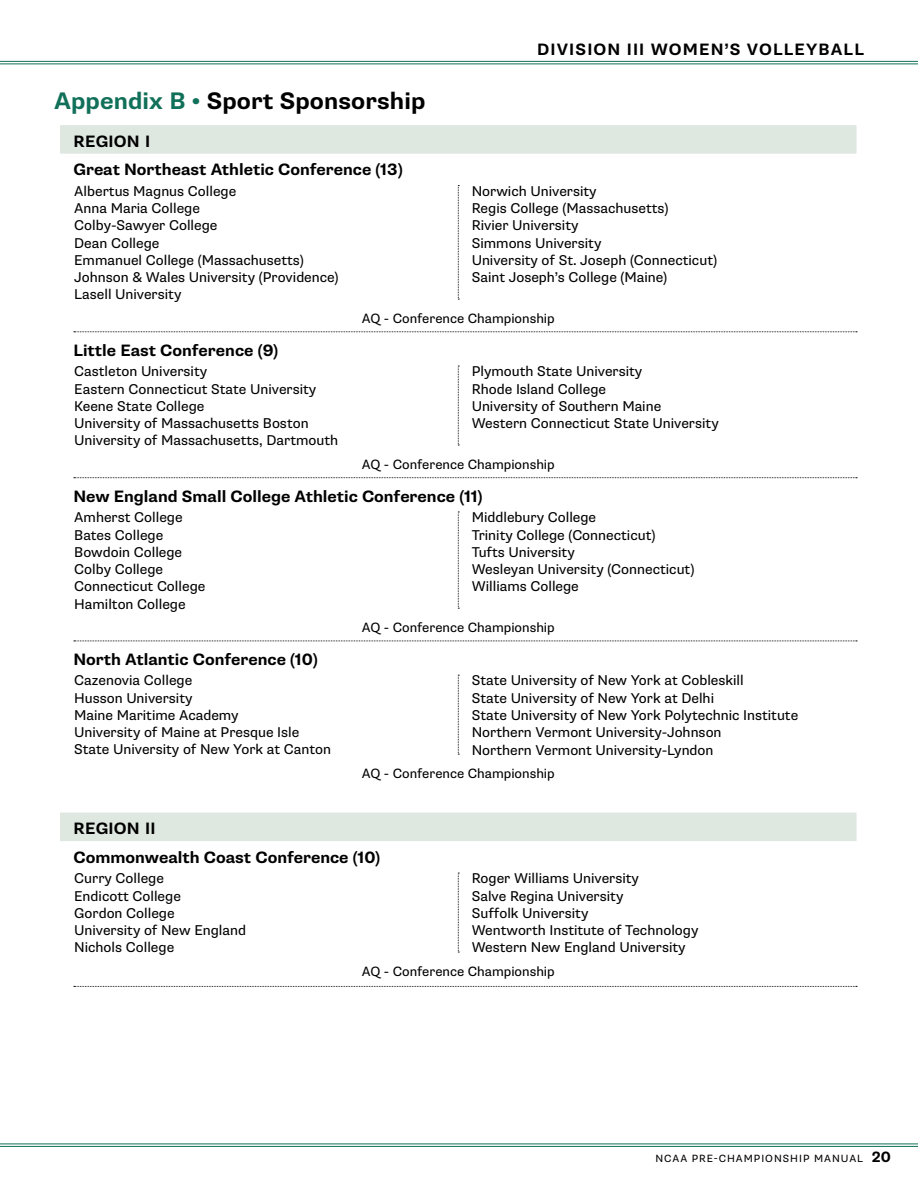
<style>
.page{position:relative;width:918px;height:1188px;background:#fff}
.page>*{position:absolute;margin:0;border:0;box-sizing:border-box;transform-origin:0 0}
.t1{font:700 24px "Supria Sans";letter-spacing:.005em;color:#000}
.t2{font:700 16.5px/28.3px "Supria Sans";color:#000}
.t3{font:700 16.5px "Supria Sans";letter-spacing:.07em;color:#000}
.t4{font:14.25px/17.2px "Supria Sans";color:#000}
.t5{font:13.5px "Supria Sans";color:#000}
.t6{font:10.5px "Supria Sans";letter-spacing:.095em;color:#000}
.s1{color:#117059}
.s2{font-weight:700;font-size:15px}
</style>
<div class="page">
<svg style="left:458px;top:873px;width:1px;height:80px"></svg>
<svg style="left:458px;top:185px;width:1px;height:115px"></svg>
<svg style="left:458px;top:366px;width:1px;height:80px"></svg>
<svg style="left:458px;top:675px;width:1px;height:80px"></svg>
<svg style="left:458px;top:512px;width:1px;height:97px"></svg>
<div style="left:60px;top:125px;width:796px;height:29px;background:#dfe7e1"></div>
<svg style="left:74px;top:331px;width:783px;height:1px"></svg>
<svg style="left:74px;top:477px;width:783px;height:1px"></svg>
<svg style="left:74px;top:641px;width:783px;height:1px"></svg>
<div style="left:60px;top:813px;width:796px;height:28px;background:#dfe7e1"></div>
<svg style="left:74px;top:986px;width:783px;height:1px"></svg>
<hr style="left:0;top:61px;width:918px;height:1px;background:#117059">
<hr style="left:0;top:64px;width:918px;height:1px;background:#117059">
<hr style="left:0;top:1144px;width:918px;height:1px;background:#117059">
<hr style="left:0;top:1146px;width:918px;height:1px;background:#117059">
<p class="t3" style="left:537px;top:39px;width:328px">DIVISION III WOMEN’S VOLLEYBALL</p>
<h1 class="t1" style="left:54px;top:86px;width:373px"><span class="s1">Appendix B •</span> Sport Sponsorship</h1>
<p class="t2" style="left:73px;top:127px;width:331px">REGION I<br>Great Northeast Athletic Conference (13)</p>
<p class="t4" style="left:74px;top:183px;width:266px">Albertus Magnus College<br>Anna Maria College<br>Colby-Sawyer College<br>Dean College<br>Emmanuel College (Massachusetts)<br>Johnson &amp; Wales University (Providence)<br>Lasell University</p>
<p class="t4" style="left:472px;top:183px;width:247px">Norwich University<br>Regis College (Massachusetts)<br>Rivier University<br>Simmons University<br>University of St. Joseph (Connecticut)<br>Saint Joseph’s College (Maine)</p>
<p class="t5" style="left:362px;top:310px;width:195px">AQ - Conference Championship</p>
<p class="t2" style="left:74px;top:336px;width:206px">Little East Conference (9)</p>
<p class="t4" style="left:74px;top:363px;width:266px">Castleton University<br>Eastern Connecticut State University<br>Keene State College<br>University of Massachusetts Boston<br>University of Massachusetts, Dartmouth</p>
<p class="t4" style="left:472px;top:363px;width:249px">Plymouth State University<br>Rhode Island College<br>University of Southern Maine<br>Western Connecticut State University</p>
<p class="t5" style="left:362px;top:456px;width:195px">AQ - Conference Championship</p>
<p class="t2" style="left:74px;top:482px;width:411px">New England Small College Athletic Conference (11)</p>
<p class="t4" style="left:74px;top:509px;width:133px">Amherst College<br>Bates College<br>Bowdoin College<br>Colby College<br>Connecticut College<br>Hamilton College</p>
<p class="t4" style="left:472px;top:509px;width:224px">Middlebury College<br>Trinity College (Connecticut)<br>Tufts University<br>Wesleyan University (Connecticut)<br>Williams College</p>
<p class="t5" style="left:362px;top:619px;width:195px">AQ - Conference Championship</p>
<p class="t2" style="left:74px;top:645px;width:246px">North Atlantic Conference (10)</p>
<p class="t4" style="left:74px;top:672px;width:258px">Cazenovia College<br>Husson University<br>Maine Maritime Academy<br>University of Maine at Presque Isle<br>State University of New York at Canton</p>
<p class="t4" style="left:472px;top:672px;width:328px">State University of New York at Cobleskill<br>State University of New York at Delhi<br>State University of New York Polytechnic Institute Northern Vermont University-Johnson<br>Northern Vermont University-Lyndon</p>
<p class="t5" style="left:362px;top:765px;width:195px">AQ - Conference Championship</p>
<p class="t2" style="left:73px;top:815px;width:308px">REGION II<br>Commonwealth Coast Conference (10)</p>
<p class="t4" style="left:74px;top:870px;width:173px">Curry College<br>Endicott College<br>Gordon College<br>University of New England<br>Nichols College</p>
<p class="t4" style="left:472px;top:870px;width:228px">Roger Williams University<br>Salve Regina University<br>Suffolk University<br>Wentworth Institute of Technology<br>Western New England University</p>
<p class="t5" style="left:362px;top:963px;width:195px">AQ - Conference Championship</p>
<p class="t6" style="left:655px;top:1152px;width:237px">NCAA PRE-CHAMPIONSHIP MANUAL <span class="s2">20</span></p>
</div>
